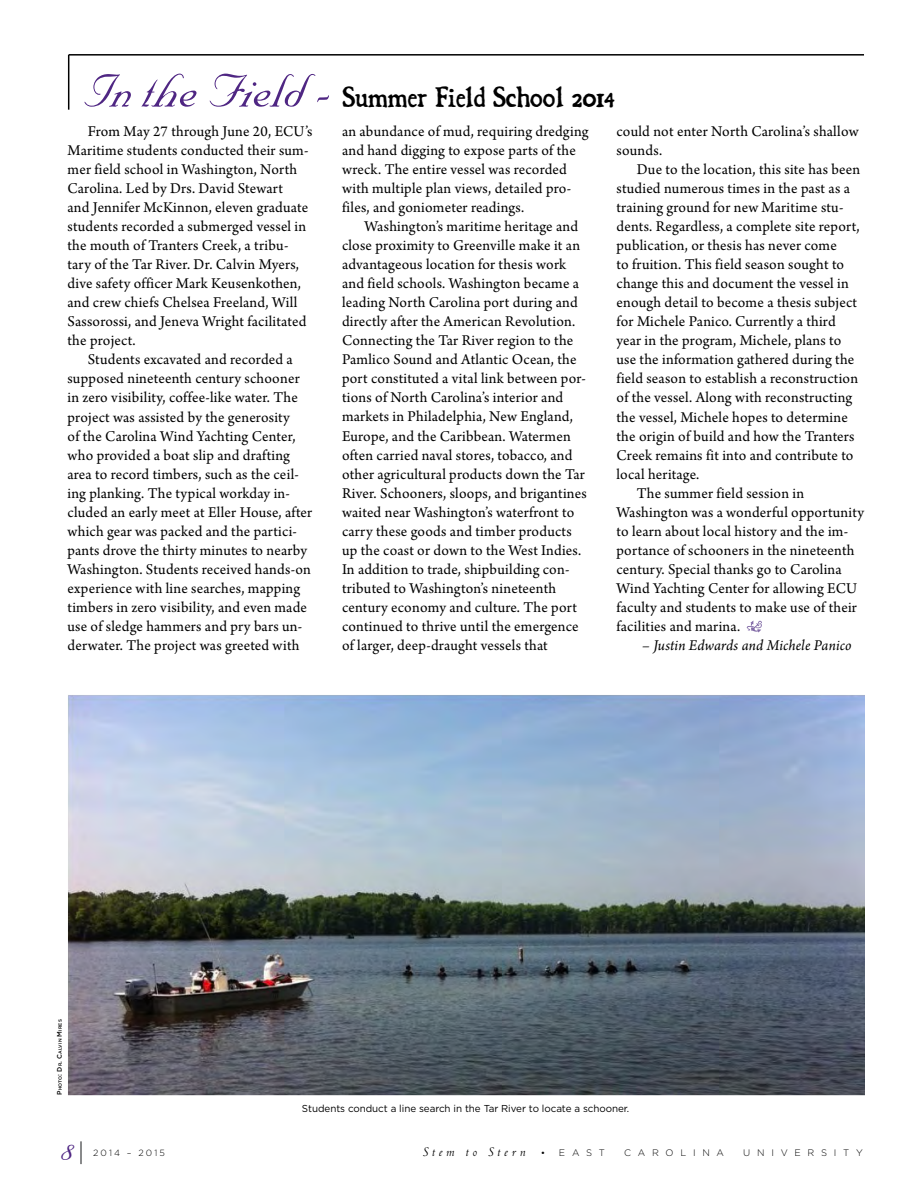
<style>
.page{position:relative;width:918px;height:1188px;background:#fff}
.page>*{position:absolute;margin:0;border:0;box-sizing:border-box;transform-origin:0 0}
.t1{font:37.5px "Nuptial Script";color:#4f2683}
.t2{font:33px "Black Beard";letter-spacing:.01em;color:#000}
.t3{font:15.75px/19px "Arno Pro";letter-spacing:.015em;color:#000}
.t4{font:italic 15.75px "Arno Pro";letter-spacing:.01em;color:#000}
.t5{font:italic 14.25px "Centaur MT Std";letter-spacing:.27em;color:#000}
.t6{font:10.05px "Gotham";letter-spacing:-.005em;color:#000}
.t7{font:300 9.45px "Gotham";letter-spacing:.715em;color:#000}
.t8{font:300 9px "Gotham";letter-spacing:.23em;color:#000}
.t9{font:500 4.65px "Gotham";letter-spacing:.03em;color:#000}
.s1{font-family:"Nuptial Script";font-size:55.5px;color:#4f2683}
.s2{font-size:6.6px}
.s3{font-size:9px}
</style>
<div class="page">
<hr style="left:80px;top:1141px;width:2px;height:23px;background:#636466">
<svg style="left:747px;top:621px;width:15px;height:11px"></svg>
<hr style="left:69px;top:54px;width:795px;height:2px;background:#000">
<hr style="left:68px;top:55px;width:1px;height:55px;background:#000">
<img style="left:68px;top:695px;width:796px;height:400px">
<h2 class="t2" style="left:84px;top:78px;width:532px"><span class="s1">In the Field -</span> Summer Field School 2014</h2>
<p class="t3" style="left:68px;top:122px;width:247px;text-indent:20px">From May 27 through June 20, ECU’s Maritime students conducted their sum&shy;mer field school in Washington, North Carolina. Led by Drs. David Stewart<br>and Jennifer McKinnon, eleven graduate students recorded a submerged vessel in the mouth of Tranters Creek, a tribu&shy;tary of the Tar River. Dr. Calvin Myers, dive safety officer Mark Keusenkothen, and crew chiefs Chelsea Freeland, Will Sassorossi, and Jeneva Wright facilitated the project.</p>
<p class="t3" style="left:68px;top:351px;width:246px;text-indent:20px">Students excavated and recorded a supposed nineteenth century schooner in zero visibility, coffee-like water. The project was assisted by the generosity<br>of the Carolina Wind Yachting Center, who provided a boat slip and drafting area to record timbers, such as the ceil&shy;ing planking. The typical workday in&shy;cluded an early meet at Eller House, after which gear was packed and the partici&shy;pants drove the thirty minutes to nearby Washington. Students received hands-on experience with line searches, mapping timbers in zero visibility, and even made use of sledge hammers and pry bars un&shy;derwater. The project was greeted with</p>
<p class="t3" style="left:342px;top:122px;width:248px">an abundance of mud, requiring dredging and hand digging to expose parts of the wreck. The entire vessel was recorded with multiple plan views, detailed pro&shy;files, and goniometer readings.</p>
<p class="t3" style="left:342px;top:218px;width:246px;text-indent:23px">Washington’s maritime heritage and close proximity to Greenville make it an advantageous location for thesis work and field schools. Washington became a leading North Carolina port during and directly after the American Revolution.<br>Connecting the Tar River region to the Pamlico Sound and Atlantic Ocean, the port constituted a vital link between por&shy;tions of North Carolina’s interior and markets in Philadelphia, New England, Europe, and the Caribbean. Watermen often carried naval stores, tobacco, and other agricultural products down the Tar River. Schooners, sloops, and brigantines waited near Washington’s waterfront to carry these goods and timber products up the coast or down to the West Indies.<br>In addition to trade, shipbuilding con&shy;tributed to Washington’s nineteenth century economy and culture. The port continued to thrive until the emergence of larger, deep-draught vessels that</p>
<p class="t3" style="left:617px;top:122px;width:244px">could not enter North Carolina’s shallow sounds.</p>
<p class="t3" style="left:637px;top:160px;width:225px">Due to the location, this site has been</p>
<p class="t3" style="left:617px;top:179px;width:235px">studied numerous times in the past as a</p>
<p class="t3" style="left:617px;top:199px;width:228px">training ground for new Maritime stu-</p>
<p class="t3" style="left:617px;top:218px;width:245px">dents. Regardless, a complete site report,</p>
<p class="t3" style="left:617px;top:237px;width:222px">publication, or thesis has never come</p>
<p class="t3" style="left:617px;top:256px;width:229px">to fruition. This field season sought to</p>
<p class="t3" style="left:617px;top:275px;width:234px">change this and document the vessel in</p>
<p class="t3" style="left:617px;top:294px;width:242px">enough detail to become a thesis subject</p>
<p class="t3" style="left:617px;top:313px;width:221px">for Michele Panico. Currently a third</p>
<p class="t3" style="left:617px;top:332px;width:226px">year in the program, Michele, plans to</p>
<p class="t3" style="left:617px;top:351px;width:239px">use the information gathered during the</p>
<p class="t3" style="left:617px;top:370px;width:243px">field season to establish a reconstruction</p>
<p class="t3" style="left:617px;top:389px;width:237px">of the vessel. Along with reconstructing</p>
<p class="t3" style="left:617px;top:408px;width:233px">the vessel, Michele hopes to determine</p>
<p class="t3" style="left:617px;top:427px;width:240px">the origin of build and how the Tranters</p>
<p class="t3" style="left:617px;top:446px;width:239px">Creek remains fit into and contribute to</p>
<p class="t3" style="left:617px;top:465px;width:84px">local heritage.</p>
<p class="t3" style="left:637px;top:484px;width:169px">The summer field session in</p>
<p class="t3" style="left:617px;top:503px;width:249px">Washington was a wonderful opportunity</p>
<p class="t3" style="left:617px;top:522px;width:233px">to learn about local history and the im-</p>
<p class="t3" style="left:617px;top:541px;width:239px">portance of schooners in the nineteenth</p>
<p class="t3" style="left:617px;top:560px;width:227px">century. Special thanks go to Carolina</p>
<p class="t3" style="left:617px;top:580px;width:242px">Wind Yachting Center for allowing ECU</p>
<p class="t3" style="left:617px;top:599px;width:242px">faculty and students to make use of their</p>
<p class="t3" style="left:617px;top:618px;width:125px">facilities and marina.</p>
<p class="t4" style="left:642px;top:636px;width:211px">– Justin Edwards and Michele Panico</p>
<p class="t9" style="left:58px;top:1095px;width:77px;rotate:-90deg"><span class="s2">P</span>hoto<span class="s2">: D</span>r<span class="s2">. C</span>alvin <span class="s2">M</span> ires</p>
<p class="t6" style="left:302px;top:1103px;width:329px">Students conduct a line search in the Tar River to locate a schooner.</p>
<h1 class="t1" style="left:62px;top:1128px;width:14px">8</h1>
<p class="t8" style="left:93px;top:1148px;width:73px">2014 – 2015</p>
<p class="t5" style="left:423px;top:1143px;width:123px">Stem to Stern <span class="s3">•</span></p>
<p class="t7" style="left:559px;top:1148px;width:47px">EAST</p>
<p class="t7" style="left:624px;top:1148px;width:101px">CAROLINA</p>
<p class="t7" style="left:743px;top:1148px;width:121px">UNIVERSITY</p>
</div>
